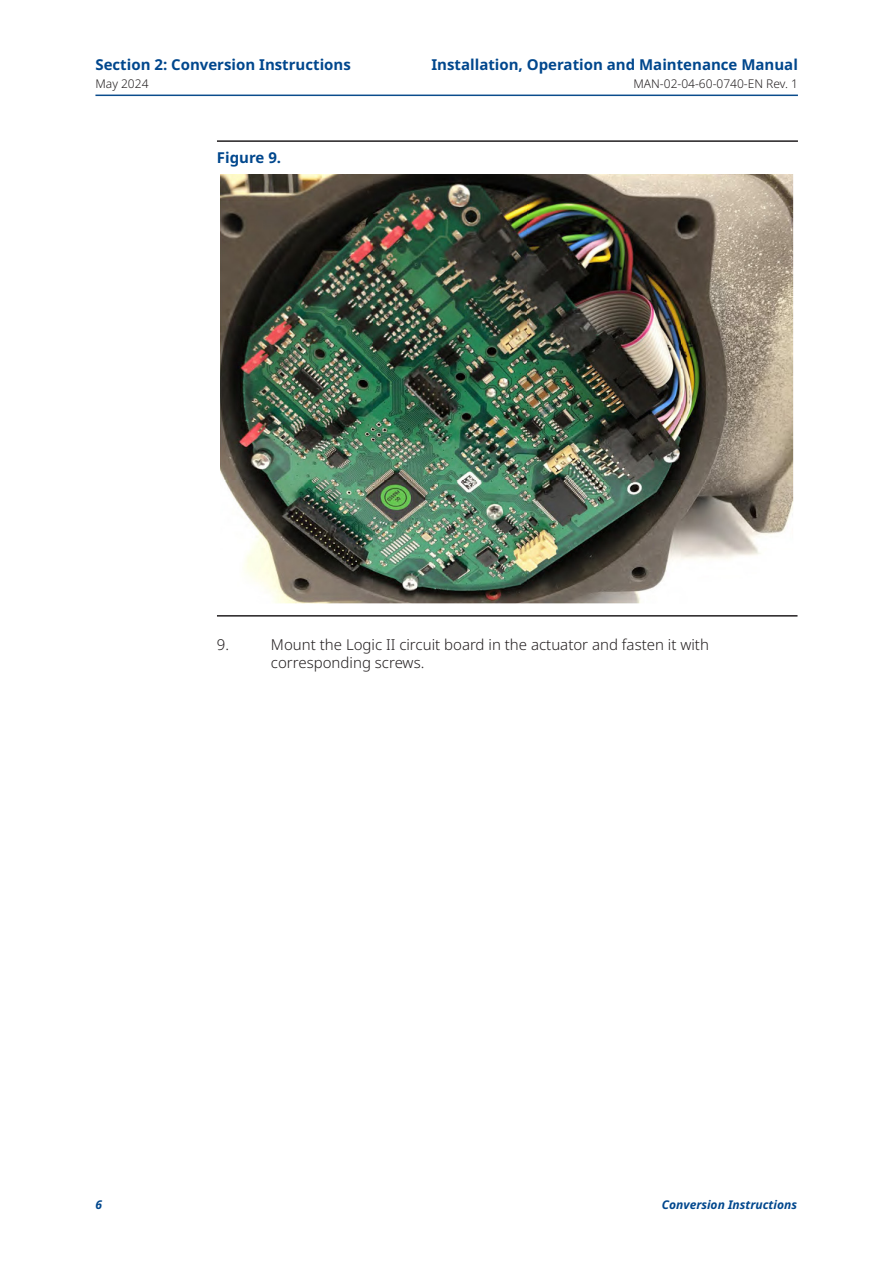
<style>
.page{position:relative;width:893px;height:1263px;background:#fff}
.page>*{position:absolute;margin:0;border:0;box-sizing:border-box;transform-origin:0 0}
.t1{font:700 15px "Noto Sans";color:#01478d}
._01_Body_text_numbered_lvl_1{font:300 15px/18px "Noto Sans";color:#231f20}
.t2{font:300 12px "Noto Sans";color:#231f20}
.t3{font:italic 700 12px "Noto Sans";color:#01478d}
</style>
<div class="page">
<img style="left:220px;top:174px;width:574px;height:429px">
<hr style="left:95px;top:95px;width:703px;height:1px;background:#0b4c8c">
<hr style="left:217px;top:140px;width:581px;height:2px;background:#231f20">
<hr style="left:217px;top:615px;width:580px;height:2px;background:#231f20">
<p class="t1" style="left:95px;top:56px;width:257px">Section 2: Conversion Instructions</p>
<p class="t2" style="left:95px;top:77px;width:55px">May 2024</p>
<p class="t1" style="left:217px;top:149px;width:66px">Figure 9.</p>
<p class="t1" style="left:431px;top:56px;width:368px">Installation, Operation and Maintenance Manual</p>
<p class="t2" style="left:633px;top:77px;width:166px">MAN-02-04-60-0740-EN Rev. 1</p>
<p class="_01_Body_text_numbered_lvl_1" style="left:217px;top:636px;width:14px">9.</p>
<p class="_01_Body_text_numbered_lvl_1" style="left:271px;top:636px;width:439px">Mount the Logic II circuit board in the actuator and fasten it with corresponding screws.</p>
<p class="t3" style="left:95px;top:1196px;width:8px">6</p>
<p class="t3" style="left:662px;top:1196px;width:137px">Conversion Instructions</p>
</div>
